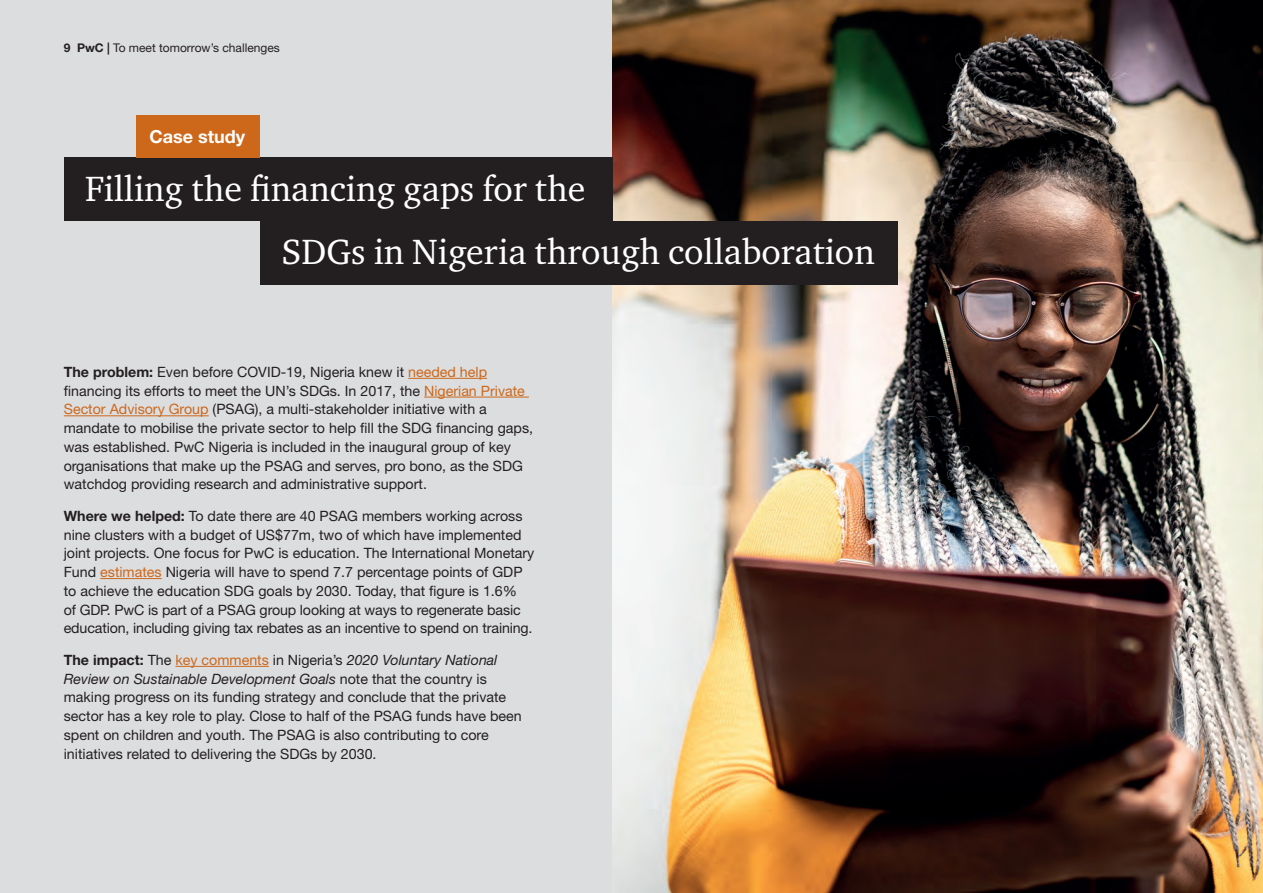
<style>
.page{position:relative;width:1263px;height:893px;background:#dcdddf}
.page>*{position:absolute;margin:0;border:0;box-sizing:border-box;transform-origin:0 0}
.t1{font:36px/63.8px "Charter ITC";color:#fff}
.t2{font:700 18px "Helvetica Neue";color:#fff}
.t3{font:14.25px/18.8px "Helvetica Neue";color:#231f20}
.t4{font:12px "Helvetica Neue";color:#231f20}
.s1{font-weight:700}
.s2{color:#cd681b}
.s3{font-style:italic}
</style>
<div class="page">
<img style="left:612px;top:0;width:651px;height:893px">
<hr style="left:408px;top:378px;width:79px;height:1px;background:#cd681b">
<hr style="left:424px;top:397px;width:105px;height:1px;background:#cd681b">
<hr style="left:64px;top:415px;width:145px;height:1px;background:#cd681b">
<hr style="left:100px;top:578px;width:62px;height:1px;background:#cd681b">
<hr style="left:175px;top:666px;width:94px;height:1px;background:#cd681b">
<div style="left:64px;top:157px;width:548px;height:64px;background:#231f20"></div>
<div style="left:260px;top:221px;width:638px;height:64px;background:#231f20"></div>
<div style="left:137px;top:115px;width:123px;height:42px;background:#cd681b"></div>
<p class="t4" style="left:64px;top:41px;width:218px"><span class="s1">9 PwC |</span> To meet tomorrow’s challenges</p>
<p class="t2" style="left:150px;top:126px;width:97px">Case study</p>
<h1 class="t1" style="left:281px;top:156px;width:595px;text-indent:-196px">Filling the financing gaps for the<br>SDGs in Nigeria through collaboration</h1>
<p class="t3" style="left:64px;top:362px;width:471px"><span class="s1">The problem:</span> Even before COVID-19, Nigeria knew it <span class="s2">needed help </span>financing its efforts to meet the UN’s SDGs. In 2017, the <span class="s2">Nigerian Private Sector Advisory Group</span> (PSAG), a multi-stakeholder initiative with a mandate to mobilise the private sector to help fill the SDG financing gaps, was established. PwC Nigeria is included in the inaugural group of key organisations that make up the PSAG and serves, pro bono, as the SDG watchdog providing research and administrative support.</p>
<p class="t3" style="left:64px;top:506px;width:472px"><span class="s1">Where we helped:</span> To date there are 40 PSAG members working across nine clusters with a budget of US$77m, two of which have implemented joint projects. One focus for PwC is education. The International Monetary Fund <span class="s2">estimates</span> Nigeria will have to spend 7.7 percentage points of GDP to achieve the education SDG goals by 2030. Today, that figure is 1.6%<br>of GDP. PwC is part of a PSAG group looking at ways to regenerate basic education, including giving tax rebates as an incentive to spend on training.</p>
<p class="t3" style="left:64px;top:650px;width:459px"><span class="s1">The impact:</span> The <span class="s2">key comments</span> in Nigeria’s <span class="s3">2020 Voluntary National Review on Sustainable Development Goals</span> note that the country is making progress on its funding strategy and conclude that the private sector has a key role to play. Close to half of the PSAG funds have been spent on children and youth. The PSAG is also contributing to core initiatives related to delivering the SDGs by 2030.</p>
</div>
